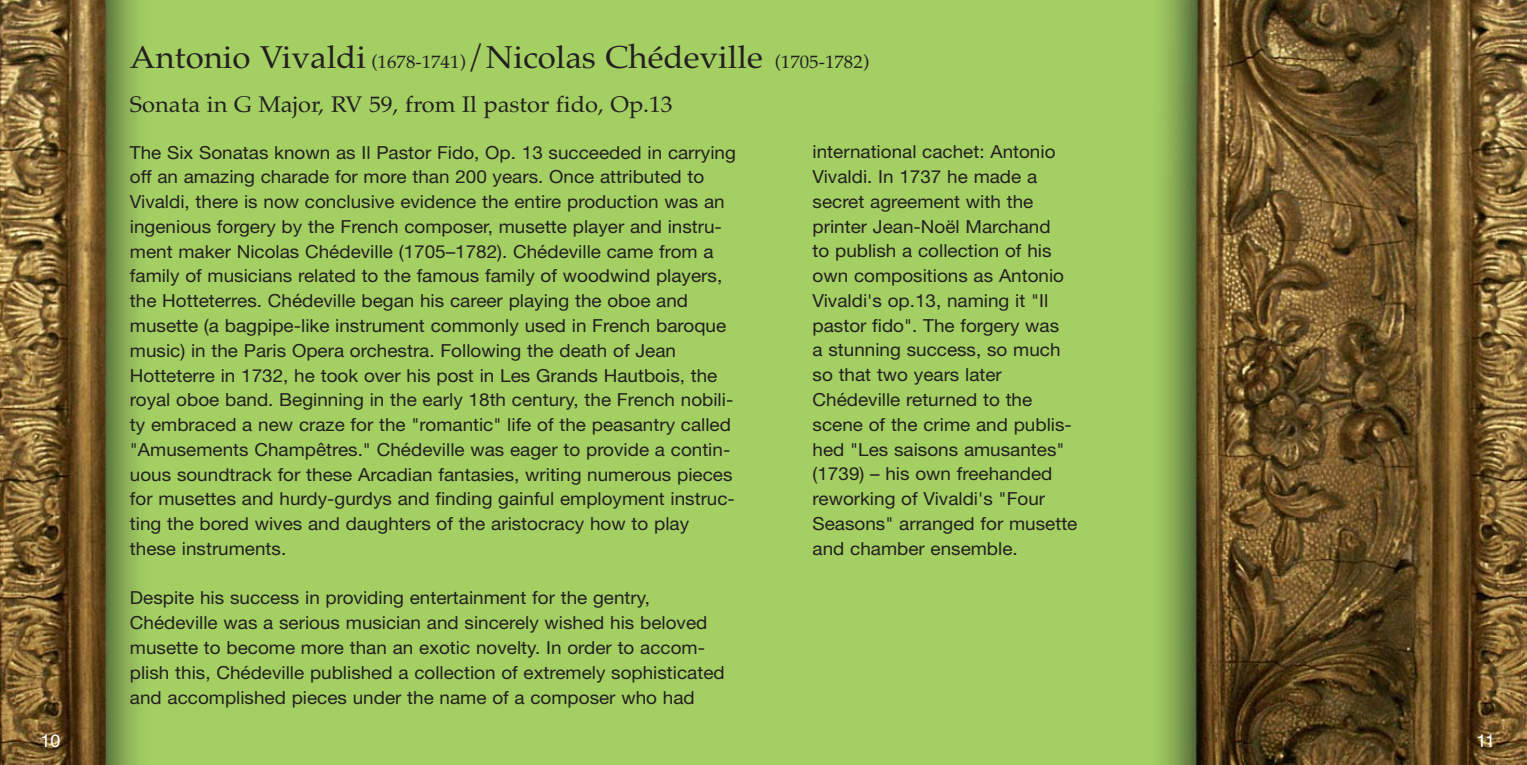
<style>
.page{position:relative;width:1527px;height:765px;background:#fff}
.page>*{position:absolute;margin:0;border:0;box-sizing:border-box;transform-origin:0 0}
.t1{font:31.5px "Palatino";color:#231f20;scale:1.05 1}
.t2{font:22.5px "Palatino";color:#231f20;scale:1.05 1}
.t3{font:18px/24.8px "Helvetica Neue";color:#231f20;scale:1.05 1}
.t4{font:18px "Palatino";color:#231f20;scale:1.05 1}
.t5{font:18px "Helvetica";color:#fff}
.s1{font-size:18px}
</style>
<div class="page">
<img style="left:0;top:0;width:768px;height:764px">
<svg style="left:768px;top:0;width:758px;height:764px;background:#8a9649"></svg>
<h1 class="t1" style="left:130px;top:45px;width:604px">Antonio Vivaldi <span class="s1">(1678-1741)</span>/Nicolas Chédeville</h1>
<p class="t2" style="left:130px;top:96px;width:518px">Sonata in G Major, RV 59, from Il pastor fido, Op.13</p>
<p class="t3" style="left:130px;top:141px;width:578px">The Six Sonatas known as Il Pastor Fido, Op. 13 succeeded in carrying off an amazing charade for more than 200 years. Once attributed to Vivaldi, there is now conclusive evidence the entire production was an ingenious forgery by the French composer, musette player and instru&shy;ment maker Nicolas Chédeville (1705–1782). Chédeville came from a family of musicians related to the famous family of woodwind players, the Hotteterres. Chédeville began his career playing the oboe and musette (a bagpipe-like instrument commonly used in French baroque music) in the Paris Opera orchestra. Following the death of Jean Hotteterre in 1732, he took over his post in Les Grands Hautbois, the royal oboe band. Beginning in the early 18th century, the French nobili&shy;ty embraced a new craze for the "romantic" life of the peasantry called "Amusements Champêtres." Chédeville was eager to provide a contin&shy;uous soundtrack for these Arcadian fantasies, writing numerous pieces for musettes and hurdy-gurdys and finding gainful employment instruc&shy;ting the bored wives and daughters of the aristocracy how to play these instruments.</p>
<p class="t3" style="left:130px;top:587px;width:568px">Despite his success in providing entertainment for the gentry, Chédeville was a serious musician and sincerely wished his beloved musette to become more than an exotic novelty. In order to accom&shy;plish this, Chédeville published a collection of extremely sophisticated and accomplished pieces under the name of a composer who had</p>
<p class="t4" style="left:774px;top:55px;width:91px">(1705-1782)</p>
<p class="t3" style="left:812px;top:141px;width:254px">international cachet: Antonio<br>Vivaldi. In 1737 he made a secret agreement with the printer Jean-Noël Marchand<br>to publish a collection of his own compositions as Antonio<br>Vivaldi's op.13, naming it "Il pastor fido". The forgery was<br>a stunning success, so much so that two years later<br>Chédeville returned to the scene of the crime and publis&shy;hed "Les saisons amusantes" (1739) – his own freehanded reworking of Vivaldi's "Four<br>Seasons" arranged for musette and chamber ensemble.</p>
<p class="t5" style="left:41px;top:734px;width:22px">10</p>
<p class="t5" style="left:1476px;top:734px;width:20px">11</p>
</div>
